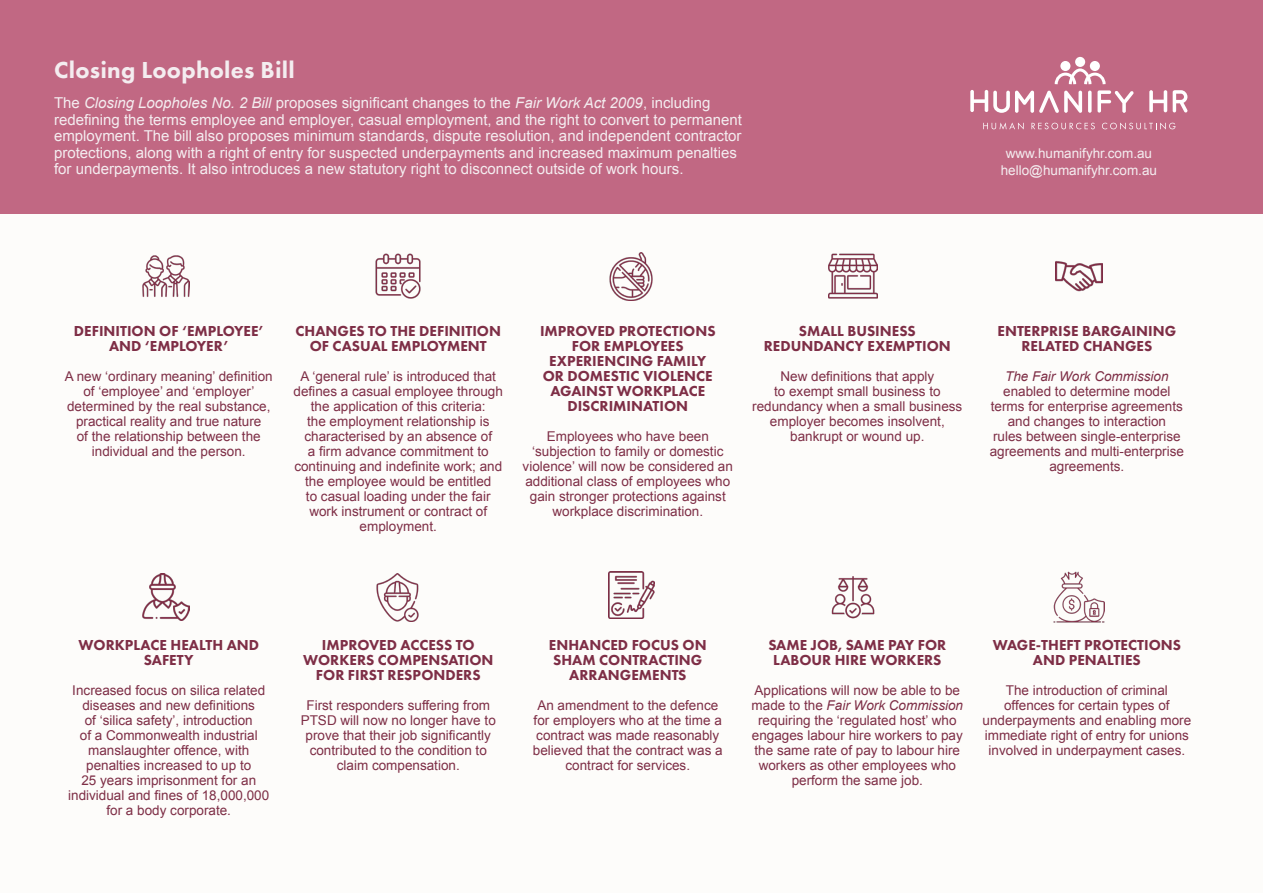
<style>
.page{position:relative;width:1263px;height:893px;background:#fff}
.page>*{position:absolute;margin:0;border:0;box-sizing:border-box;transform-origin:0 0}
.t1{font:800 24px "Futura PT";letter-spacing:.01em;color:#f4edf0}
.t2{font:15px/16.5px "Arial";color:#f4edf0}
.Paragraph_Style_1{font:800 15px/15px "Futura PT";color:#7e2e46;text-align:center}
.t3{font:13.5px/15px "Arial";color:#7e2e46;text-align:center}
.t4{font:13.5px "Arial";color:#f4edf0}
.s1{font-style:italic}
</style>
<div class="page">
<div style="left:0;top:206px;width:1263px;height:687px;background:#fdfcfa"></div>
<div style="left:0;top:0;width:1263px;height:214px;background:#c16883"></div>
<img style="left:142px;top:255px;width:48px;height:42px">
<img style="left:1056px;top:261px;width:46px;height:31px">
<img style="left:143px;top:574px;width:46px;height:46px">
<img style="left:376px;top:573px;width:43px;height:48px">
<img style="left:608px;top:572px;width:47px;height:47px">
<img style="left:831px;top:576px;width:44px;height:43px">
<img style="left:1053px;top:572px;width:51px;height:51px">
<img style="left:375px;top:253px;width:46px;height:46px">
<img style="left:828px;top:253px;width:49px;height:46px">
<img style="left:609px;top:253px;width:44px;height:48px">
<svg style="left:983px;top:122px;width:41px;height:8px"></svg>
<svg style="left:1031px;top:123px;width:64px;height:6px"></svg>
<svg style="left:1102px;top:123px;width:73px;height:7px"></svg>
<div style="left:1075px;top:57px;width:10px;height:10px;background:#fff;border-radius:50%"></div>
<div style="left:1060px;top:61px;width:10px;height:10px;background:#fff;border-radius:50%"></div>
<div style="left:1090px;top:61px;width:10px;height:10px;background:#fff;border-radius:50%"></div>
<svg style="left:970px;top:67px;width:164px;height:46px"></svg>
<svg style="left:1149px;top:90px;width:18px;height:22px"></svg>
<svg style="left:1173px;top:90px;width:15px;height:22px"></svg>
<p class="t1" style="left:54px;top:55px;width:242px">Closing Loopholes Bill</p>
<p class="t2" style="left:54px;top:95px;width:689px">The <span class="s1">Closing Loopholes No. 2 Bill</span> proposes significant changes to the <span class="s1">Fair Work Act 2009</span>, including redefining the terms employee and employer, casual employment, and the right to convert to permanent employment. The bill also proposes minimum standards, dispute resolution, and independent contractor protections, along with a right of entry for suspected underpayments and increased maximum penalties for underpayments. It also introduces a new statutory right to disconnect outside of work hours.</p>
<p class="t4" style="left:1006px;top:145px;width:148px">www.humanifyhr.com.au</p>
<p class="t4" style="left:1001px;top:161px;width:158px">hello@humanifyhr.com.au</p>
<p class="Paragraph_Style_1" style="left:74px;top:323px;width:191px">DEFINITION OF ‘EMPLOYEE’<br>AND ‘EMPLOYER’</p>
<p class="t3" style="left:65px;top:369px;width:210px">A new ‘ordinary meaning’ definition of ‘employee’ and ‘employer’ determined by the real substance, practical reality and true nature<br>of the relationship between the individual and the person.</p>
<p class="Paragraph_Style_1" style="left:296px;top:323px;width:207px">CHANGES TO THE DEFINITION<br>OF CASUAL EMPLOYMENT</p>
<p class="t3" style="left:294px;top:369px;width:211px">A ‘general rule’ is introduced that defines a casual employee through the application of this criteria:</p>
<p class="t3" style="left:294px;top:414px;width:209px">the employment relationship is characterised by an absence of<br>a firm advance commitment to continuing and indefinite work; and</p>
<p class="t3" style="left:305px;top:474px;width:188px">the employee would be entitled to casual loading under the fair work instrument or contract of employment.</p>
<p class="Paragraph_Style_1" style="left:540px;top:323px;width:177px">IMPROVED PROTECTIONS<br>FOR EMPLOYEES<br>EXPERIENCING FAMILY<br>OR DOMESTIC VIOLENCE<br>AGAINST WORKPLACE<br>DISCRIMINATION</p>
<p class="t3" style="left:523px;top:429px;width:212px">Employees who have been ‘subjection to family or domestic violence’ will now be considered an additional class of employees who gain stronger protections against workplace discrimination.</p>
<p class="Paragraph_Style_1" style="left:764px;top:323px;width:189px">SMALL BUSINESS<br>REDUNDANCY EXEMPTION</p>
<p class="t3" style="left:752px;top:369px;width:212px">New definitions that apply<br>to exempt small business to redundancy when a small business employer becomes insolvent, bankrupt or wound up.</p>
<p class="Paragraph_Style_1" style="left:997px;top:323px;width:180px">ENTERPRISE BARGAINING<br>RELATED CHANGES</p>
<p class="t3" style="left:990px;top:369px;width:196px"><span class="s1">The Fair Work Commission </span>enabled to determine model terms for enterprise agreements and changes to interaction<br>rules between single-enterprise agreements and multi-enterprise agreements.</p>
<p class="Paragraph_Style_1" style="left:78px;top:637px;width:182px">WORKPLACE HEALTH AND<br>SAFETY</p>
<p class="t3" style="left:68px;top:683px;width:203px">Increased focus on silica related diseases and new definitions<br>of ‘silica safety’, introduction<br>of a Commonwealth industrial manslaughter offence, with penalties increased to up to<br>25 years imprisonment for an individual and fines of 18,000,000 for a body corporate.</p>
<p class="Paragraph_Style_1" style="left:303px;top:637px;width:192px">IMPROVED ACCESS TO<br>WORKERS COMPENSATION<br>FOR FIRST RESPONDERS</p>
<p class="t3" style="left:301px;top:698px;width:197px">First responders suffering from<br>PTSD will now no longer have to prove that their job significantly contributed to the condition to claim compensation.</p>
<p class="Paragraph_Style_1" style="left:549px;top:637px;width:159px">ENHANCED FOCUS ON<br>SHAM CONTRACTING<br>ARRANGEMENTS</p>
<p class="t3" style="left:533px;top:698px;width:191px">An amendment to the defence for employers who at the time a contract was made reasonably believed that the contract was a contract for services.</p>
<p class="Paragraph_Style_1" style="left:768px;top:637px;width:179px">SAME JOB, SAME PAY FOR<br>LABOUR HIRE WORKERS</p>
<p class="t3" style="left:752px;top:683px;width:213px">Applications will now be able to be made to the <span class="s1">Fair Work Commission </span>requiring the ‘regulated host’ who engages labour hire workers to pay the same rate of pay to labour hire workers as other employees who perform the same job.</p>
<p class="Paragraph_Style_1" style="left:993px;top:637px;width:190px">WAGE-THEFT PROTECTIONS<br>AND PENALTIES</p>
<p class="t3" style="left:982px;top:683px;width:210px">The introduction of criminal offences for certain types of underpayments and enabling more immediate right of entry for unions involved in underpayment cases.</p>
</div>
